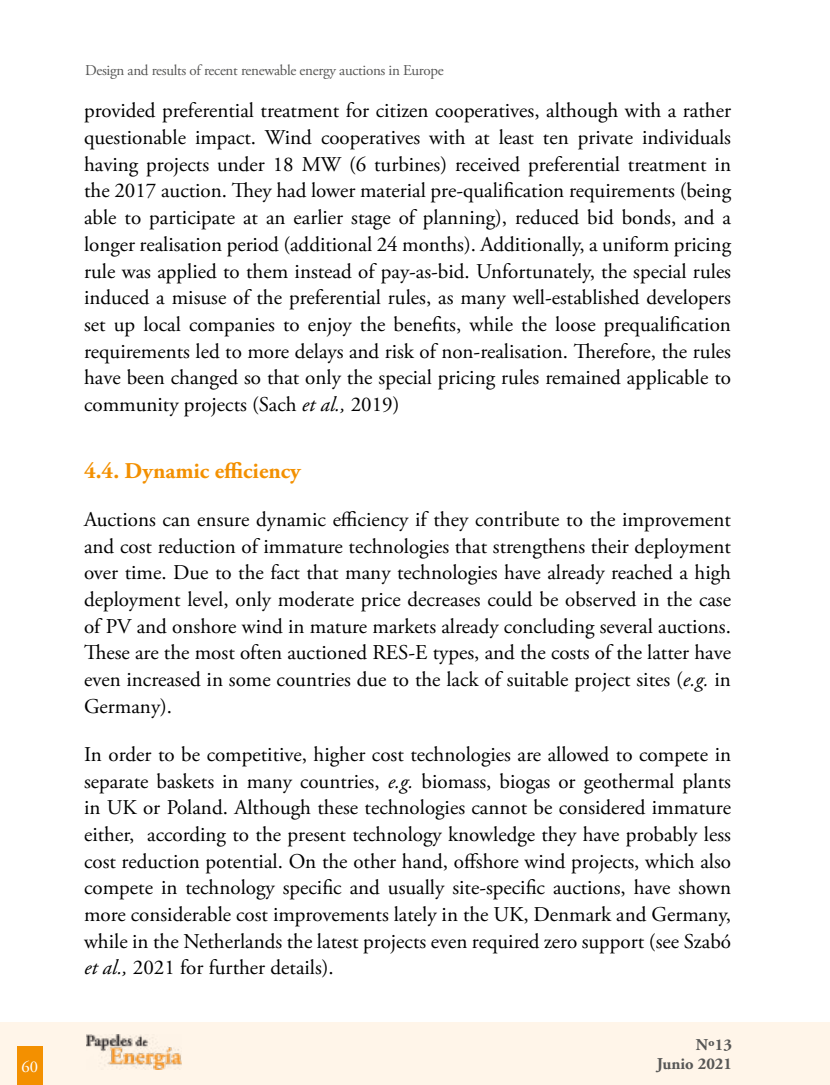
<style>
.page{position:relative;width:830px;height:1085px;background:#fff}
.page>*{position:absolute;margin:0;border:0;box-sizing:border-box;transform-origin:0 0}
.t1{font:700 22.5px "Adobe Garamond Pro";color:#f39000}
.t2{font:21px/26.7px "Adobe Garamond Pro";color:#000;text-align:justify}
.t3{font:700 16.5px "Adobe Garamond Pro";color:#575756}
.t4{font:16.5px "Adobe Garamond Pro";color:#fff}
.t5{font:15px "Adobe Garamond Pro";letter-spacing:-.02em;color:#575756}
.s1{font-style:italic}
</style>
<div class="page">
<div style="left:0;top:1021px;width:829px;height:63px;background:#fff5e9"></div>
<img style="left:86px;top:1034px;width:95px;height:35px">
<div style="left:17px;top:1046px;width:26px;height:38px;background:#f39000"></div>
<p class="t5" style="left:85px;top:62px;width:360px">Design and results of recent renewable energy auctions in Europe</p>
<p class="t2" style="left:84px;top:98px;width:648px">provided preferential treatment for citizen cooperatives, although with a rather questionable impact. Wind cooperatives with at least ten private individuals having projects under 18 MW (6 turbines) received preferential treatment in the 2017 auction. They had lower material pre-qualification requirements (being able to participate at an earlier stage of planning), reduced bid bonds, and a longer realisation period (additional 24 months). Additionally, a uniform pricing rule was applied to them instead of pay-as-bid. Unfortunately, the special rules induced a misuse of the preferential rules, as many well-established developers set up local companies to enjoy the benefits, while the loose prequalification requirements led to more delays and risk of non-realisation. Therefore, the rules have been changed so that only the special pricing rules remained applicable to community projects (Sach <span class="s1">et al.,</span> 2019)</p>
<p class="t1" style="left:84px;top:457px;width:218px">4.4. Dynamic efficiency</p>
<p class="t2" style="left:84px;top:506px;width:648px">Auctions can ensure dynamic efficiency if they contribute to the improvement and cost reduction of immature technologies that strengthens their deployment over time. Due to the fact that many technologies have already reached a high deployment level, only moderate price decreases could be observed in the case of PV and onshore wind in mature markets already concluding several auctions.<br>These are the most often auctioned RES-E types, and the costs of the latter have even increased in some countries due to the lack of suitable project sites (<span class="s1">e.g.</span> in Germany).</p>
<p class="t2" style="left:84px;top:741px;width:648px">In order to be competitive, higher cost technologies are allowed to compete in separate baskets in many countries, <span class="s1">e.g.</span> biomass, biogas or geothermal plants in UK or Poland. Although these technologies cannot be considered immature either, according to the present technology knowledge they have probably less cost reduction potential. On the other hand, offshore wind projects, which also compete in technology specific and usually site-specific auctions, have shown more considerable cost improvements lately in the UK, Denmark and Germany, while in the Netherlands the latest projects even required zero support (see Szabó <span class="s1">et al.,</span> 2021 for further details).</p>
<p class="t3" style="left:695px;top:1034px;width:38px">Nº13</p>
<p class="t4" style="left:22px;top:1056px;width:18px">60</p>
<p class="t3" style="left:656px;top:1054px;width:77px">Junio 2021</p>
</div>
